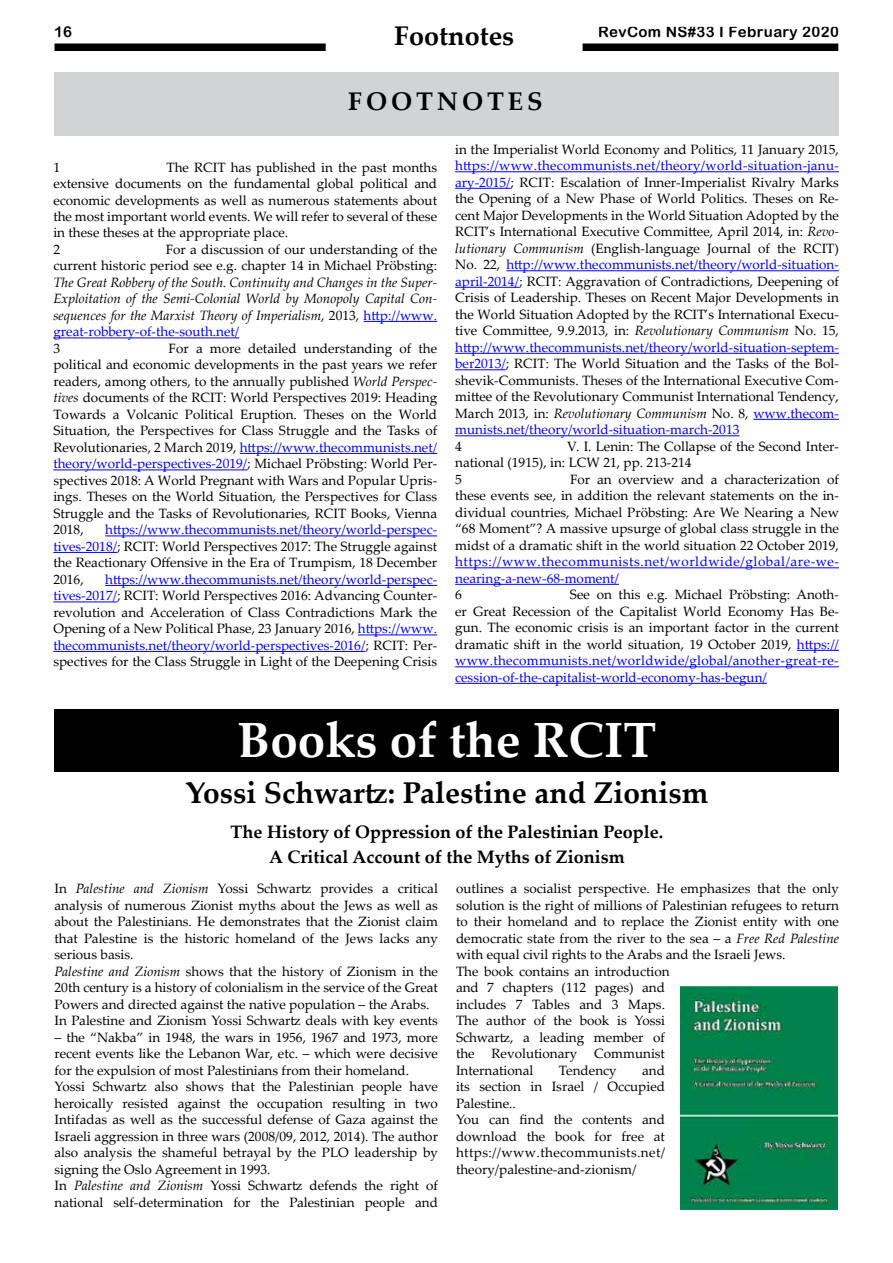
<style>
.page{position:relative;width:893px;height:1263px;background:#fff}
.page>*{position:absolute;margin:0;border:0;box-sizing:border-box;transform-origin:0 0}
.t1{font:700 49.5px "Palatino Linotype";color:#fff}
.t2{font:700 30px "Palatino Linotype";color:#000}
.t3{font:700 27px "Palatino Linotype";color:#000}
.t4{font:700 25.5px "Palatino Linotype";letter-spacing:.15em;color:#000}
.t5{font:700 18px/25.5px "Palatino Linotype";color:#000;text-align:center}
.t6{font:15px "Arial Rounded MT Bold";letter-spacing:.025em;color:#000}
.t7{font:13.5px/16.5px "Palatino Linotype";color:#000}
.t8{font:italic 13.5px/16.5px "Palatino Linotype";color:#000;text-align:justify}
.t9{font:13.5px/16.5px "Palatino Linotype";letter-spacing:.04em;color:#00f}
.s1{font-style:normal}
.s2{font-style:normal;color:#00f}
.s3{font-style:italic}
.s4{color:#00f}
</style>
<div class="page">
<div style="left:54px;top:44px;width:785px;height:7px;background:#000"></div>
<div style="left:326px;top:25px;width:256px;height:31px;background:#fff"></div>
<hr style="left:364px;top:321px;width:73px;height:1px;background:#00f">
<hr style="left:53px;top:337px;width:186px;height:1px;background:#00f">
<hr style="left:240px;top:453px;width:197px;height:1px;background:#00f">
<hr style="left:53px;top:469px;width:194px;height:1px;background:#00f">
<hr style="left:105px;top:535px;width:332px;height:1px;background:#00f">
<hr style="left:53px;top:552px;width:64px;height:1px;background:#00f">
<hr style="left:105px;top:585px;width:332px;height:1px;background:#00f">
<hr style="left:53px;top:601px;width:64px;height:1px;background:#00f">
<hr style="left:358px;top:634px;width:79px;height:1px;background:#00f">
<hr style="left:53px;top:651px;width:312px;height:1px;background:#00f">
<hr style="left:455px;top:171px;width:384px;height:1px;background:#00f">
<hr style="left:455px;top:188px;width:56px;height:1px;background:#00f">
<hr style="left:506px;top:270px;width:333px;height:1px;background:#00f">
<hr style="left:455px;top:287px;width:64px;height:1px;background:#00f">
<hr style="left:455px;top:353px;width:384px;height:1px;background:#00f">
<hr style="left:455px;top:369px;width:51px;height:1px;background:#00f">
<hr style="left:753px;top:419px;width:86px;height:1px;background:#00f">
<hr style="left:455px;top:435px;width:285px;height:1px;background:#00f">
<hr style="left:455px;top:567px;width:384px;height:1px;background:#00f">
<hr style="left:455px;top:584px;width:164px;height:1px;background:#00f">
<hr style="left:797px;top:650px;width:42px;height:1px;background:#00f">
<hr style="left:455px;top:666px;width:384px;height:1px;background:#00f">
<hr style="left:455px;top:683px;width:312px;height:1px;background:#00f">
<div style="left:54px;top:72px;width:785px;height:63px;background:#d1d3d4"></div>
<div style="left:54px;top:709px;width:785px;height:63px;background:#000"></div>
<img style="left:681px;top:986px;width:157px;height:223px">
<p class="t6" style="left:54px;top:23px;width:20px">16</p>
<h3 class="t3" style="left:394px;top:16px;width:122px">Footnotes</h3>
<p class="t6" style="left:598px;top:23px;width:242px">RevCom NS#33 I February 2020</p>
<h3 class="t4" style="left:348px;top:83px;width:192px">foot notes</h3>
<p class="t7" style="left:53px;top:158px;width:385px;text-indent:113px">The RCIT has published in the past months extensive documents on the fundamental global political and economic developments as well as numerous statements about the most important world events. We will refer to several of these in these theses at the appropriate place.<br>2</p>
<p class="t7" style="left:53px;top:158px;width:8px">1</p>
<p class="t7" style="left:53px;top:241px;width:385px;text-align:right">For a discussion of our understanding of the<br>current historic period see e.g. chapter 14 in Michael Pröbsting:</p>
<p class="t8" style="left:53px;top:274px;width:385px">The Great Robbery of the South. Continuity and Changes in the Super-Exploitation of the Semi-Colonial World by Monopoly Capital Con&shy;sequences for the Marxist Theory of Imperialism<span class="s1">, 2013,</span> <span class="s2">http://www. great-robbery-of-the-south.net/</span></p>
<p class="t7" style="left:53px;top:340px;width:8px">3</p>
<p class="t7" style="left:53px;top:340px;width:385px;text-align:justify;text-indent:115px">For a more detailed understanding of the political and economic developments in the past years we refer readers, among others, to the annually published <span class="s3">World Perspec&shy;tives</span> documents of the RCIT: World Perspectives 2019: Heading Towards a Volcanic Political Eruption. Theses on the World Situation, the Perspectives for Class Struggle and the Tasks of Revolutionaries, 2 March 2019, <span class="s4">https://www.thecommunists.net/ theory/world-perspectives-2019/</span>; Michael Pröbsting: World Per&shy;spectives 2018: A World Pregnant with Wars and Popular Upris&shy;ings. Theses on the World Situation, the Perspectives for Class Struggle and the Tasks of Revolutionaries, RCIT Books, Vienna 2018,</p>
<p class="t7" style="left:53px;top:521px;width:385px;text-align:justify;text-indent:52px"><span class="s4">https://www.thecommunists.net/theory/world-perspec&shy;tives-2018/</span>; RCIT: World Perspectives 2017: The Struggle against the Reactionary Offensive in the Era of Trumpism, 18 December 2016,</p>
<p class="t7" style="left:53px;top:571px;width:385px;text-align:justify;text-indent:52px"><span class="s4">https://www.thecommunists.net/theory/world-perspec&shy;tives-2017/</span>; RCIT: World Perspectives 2016: Advancing Counter&shy;revolution and Acceleration of Class Contradictions Mark the Opening of a New Political Phase, 23 January 2016, <span class="s4">https://www. thecommunists.net/theory/world-perspectives-2016/</span>; RCIT: Per&shy;spectives for the Class Struggle in Light of the Deepening Crisis</p>
<p class="t7" style="left:455px;top:141px;width:385px">in the Imperialist World Economy and Politics, 11 January 2015,</p>
<p class="t7" style="left:455px;top:157px;width:385px;text-align:justify"><span class="s4">https://www.thecommunists.net/theory/world-situation-janu&shy;ary-2015/</span>; RCIT: Escalation of Inner-Imperialist Rivalry Marks the Opening of a New Phase of World Politics. Theses on Re&shy;cent Major Developments in the World Situation Adopted by the RCIT’s International Executive Committee, April 2014, in: <span class="s3">Revo&shy;lutionary Communism</span> (English-language Journal of the RCIT)<br>No. 22, <span class="s4">http://www.thecommunists.net/theory/world-situation&shy;april-2014/</span>; RCIT: Aggravation of Contradictions, Deepening of Crisis of Leadership. Theses on Recent Major Developments in the World Situation Adopted by the RCIT’s International Execu&shy;tive Committee, 9.9.2013, in: <span class="s3">Revolutionary Communism</span> No. 15, <span class="s4">http://www.thecommunists.net/theory/world-situation-septem&shy;ber2013/</span>; RCIT: The World Situation and the Tasks of the Bol&shy;shevik-Communists. Theses of the International Executive Com&shy;mittee of the Revolutionary Communist International Tendency, March 2013, in: <span class="s3">Revolutionary Communism</span> No. 8, <span class="s4">www.thecom&shy;munists.net/theory/world-situation-march-2013</span></p>
<p class="t7" style="left:455px;top:437px;width:8px">4</p>
<p class="t7" style="left:455px;top:437px;width:385px;text-indent:112px">V. I. Lenin: The Collapse of the Second Inter&shy;national (1915), in: LCW 21, pp. 213-214<br>5</p>
<p class="t7" style="left:455px;top:470px;width:385px;text-align:justify;text-indent:115px">For an overview and a characterization of these events see, in addition the relevant statements on the in&shy;dividual countries, Michael Pröbsting: Are We Nearing a New “68 Moment”? A massive upsurge of global class struggle in the midst of a dramatic shift in the world situation 22 October 2019,</p>
<p class="t9" style="left:455px;top:553px;width:385px">https://www.thecommunists.net/worldwide/global/are-we&shy;nearing-a-new-68-moment/</p>
<p class="t7" style="left:455px;top:586px;width:8px">6</p>
<p class="t7" style="left:455px;top:586px;width:385px;text-align:justify;text-indent:115px">See on this e.g. Michael Pröbsting: Anoth&shy;er Great Recession of the Capitalist World Economy Has Be&shy;gun. The economic crisis is an important factor in the current dramatic shift in the world situation, 19 October 2019, <span class="s4">https:// www.thecommunists.net/worldwide/global/another-great-re&shy;cession-of-the-capitalist-world-economy-has-begun/</span></p>
<h1 class="t1" style="left:238px;top:705px;width:420px">Books of the RCIT</h1>
<h2 class="t2" style="left:185px;top:772px;width:524px">Yossi Schwartz: Palestine and Zionism</h2>
<h3 class="t5" style="left:231px;top:818px;width:434px">The History of Oppression of the Palestinian People.<br>A Critical Account of the Myths of Zionism</h3>
<p class="t7" style="left:54px;top:880px;width:385px">In <span class="s3">Palestine and Zionism</span> Yossi Schwartz provides a critical analysis of numerous Zionist myths about the Jews as well as about the Palestinians. He demonstrates that the Zionist claim that Palestine is the historic homeland of the Jews lacks any serious basis.<br><span class="s3">Palestine and Zionism</span> shows that the history of Zionism in the 20th century is a history of colonialism in the service of the Great Powers and directed against the native population – the Arabs.<br>In Palestine and Zionism Yossi Schwartz deals with key events</p>
<p class="t7" style="left:54px;top:1028px;width:385px">– the “Nakba” in 1948, the wars in 1956, 1967 and 1973, more recent events like the Lebanon War, etc. – which were decisive for the expulsion of most Palestinians from their homeland.<br>Yossi Schwartz also shows that the Palestinian people have heroically resisted against the occupation resulting in two Intifadas as well as the successful defense of Gaza against the Israeli aggression in three wars (2008/09, 2012, 2014). The author also analysis the shameful betrayal by the PLO leadership by signing the Oslo Agreement in 1993.<br>In <span class="s3">Palestine and Zionism</span> Yossi Schwartz defends the right of national self-determination for the Palestinian people and</p>
<p class="t7" style="left:456px;top:880px;width:385px">outlines a socialist perspective. He emphasizes that the only solution is the right of millions of Palestinian refugees to return to their homeland and to replace the Zionist entity with one democratic state from the river to the sea – a <span class="s3">Free Red Palestine </span>with equal civil rights to the Arabs and the Israeli Jews.<br>The book contains an introduction<br>and 7 chapters (112 pages) and<br>includes 7 Tables and 3 Maps.<br>The author of the book is Yossi<br>Schwartz, a leading member of<br>the</p>
<p class="t7" style="left:492px;top:1045px;width:87px">Revolutionary</p>
<p class="t7" style="left:594px;top:1045px;width:72px">Communist</p>
<p class="t7" style="left:456px;top:1061px;width:79px">International</p>
<p class="t7" style="left:559px;top:1061px;width:59px">Tendency</p>
<p class="t7" style="left:456px;top:1061px;width:211px;text-indent:186px">and its section in Israel / Occupied<br>Palestine..<br>You can find the contents and download the book for free at https://www.thecommunists.net/ theory/palestine-and-zionism/</p>
</div>
